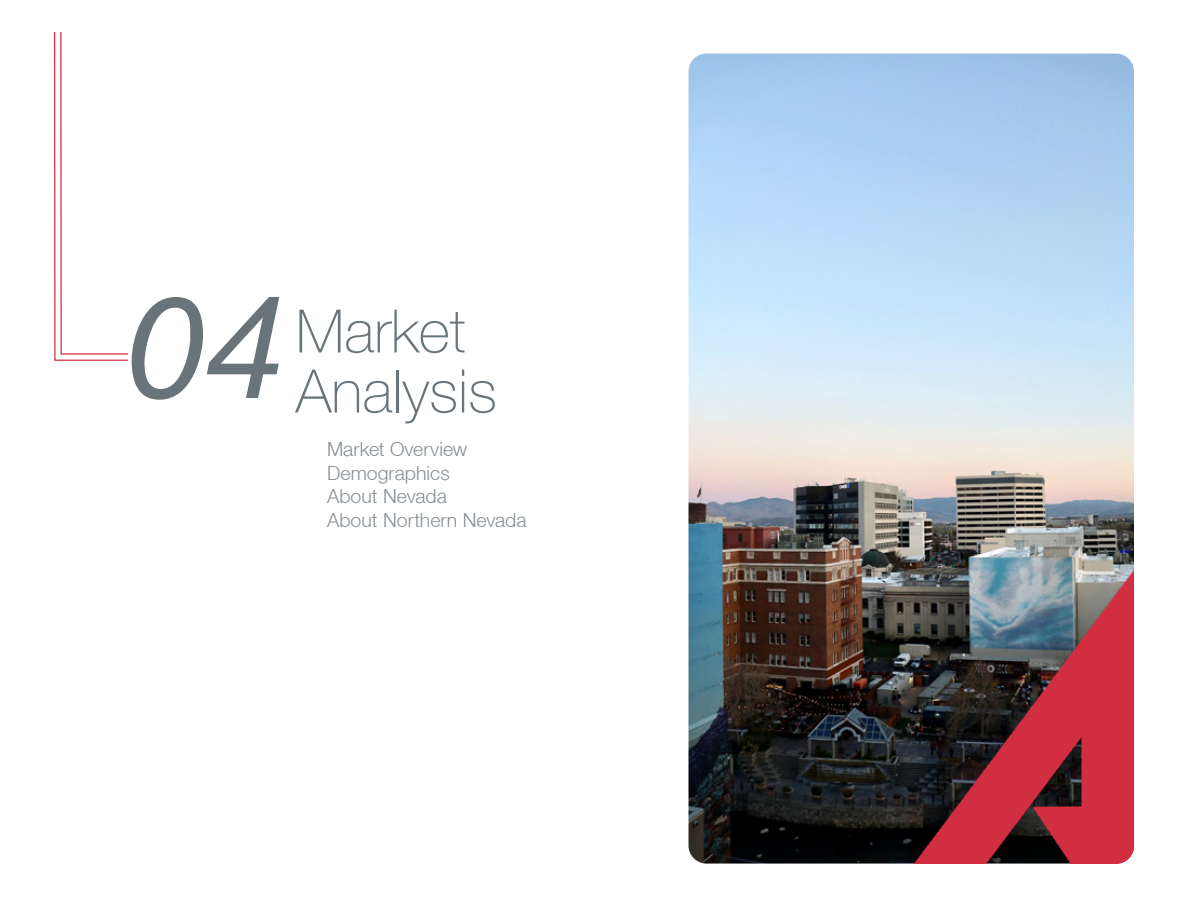
<style>
.page{position:relative;width:1188px;height:918px;background:#fff}
.page>*{position:absolute;margin:0;border:0;box-sizing:border-box;transform-origin:0 0}
.t1{font:italic 142.5px "Helvetica Neue LT Std";color:#69747a}
.t2{font:100 60px/60px "Helvetica Neue LT";color:#69747a}
.t3{font:300 19.5px/23.4px "Helvetica Neue LT";color:#69747a}
</style>
<div class="page">
<img style="left:688px;top:54px;width:446px;height:810px">
<img style="left:914px;top:559px;width:220px;height:305px">
<svg style="left:54px;top:32px;width:75px;height:329px"></svg>
<h1 class="t1" style="left:128px;top:262px;width:160px">04</h1>
<h2 class="t2" style="left:296px;top:301px;width:203px">Market<br>Analysis</h2>
<p class="t3" style="left:327px;top:437px;width:201px">Market Overview<br>Demographics<br>About Nevada<br>About Northern Nevada</p>
</div>
